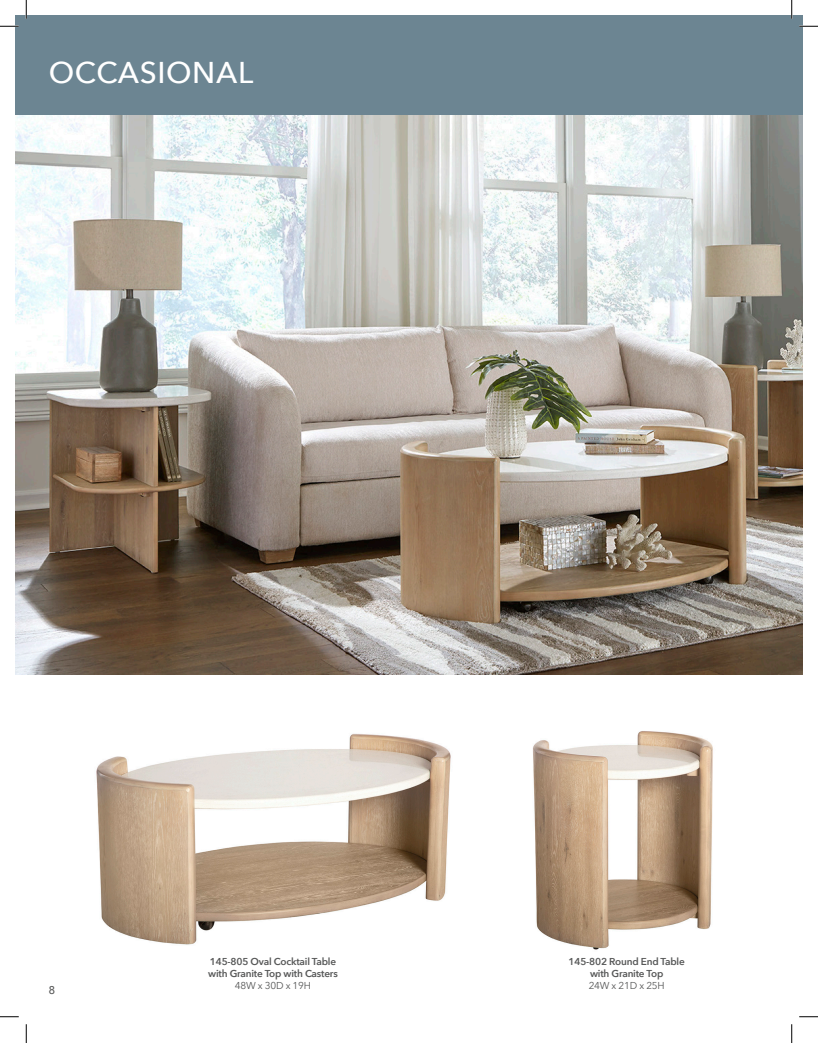
<style>
.page{position:relative;width:818px;height:1043px;background:#fff}
.page>*{position:absolute;margin:0;border:0;box-sizing:border-box;transform-origin:0 0}
.t1{font:500 30px "Avenir Next";letter-spacing:.02em;color:#fff}
.t2{font:500 11.25px "Avenir";color:#575858}
.t3{font:600 10px/11.2px "Avenir Next";letter-spacing:-.02em;color:#575858}
.t4{font:10px "Avenir Next";letter-spacing:-.02em;color:#575858}
</style>
<div class="page">
<div style="left:16px;top:16px;width:786px;height:100px;background:#6c8592"></div>
<img style="left:15px;top:115px;width:787px;height:559px">
<img style="left:533px;top:731px;width:180px;height:219px">
<img style="left:96px;top:733px;width:355px;height:212px">
<svg style="left:0;top:25px;width:19px;height:2px"></svg>
<svg style="left:799px;top:25px;width:19px;height:2px"></svg>
<svg style="left:0;top:1016px;width:19px;height:1px"></svg>
<svg style="left:799px;top:1016px;width:19px;height:1px"></svg>
<svg style="left:25px;top:0;width:2px;height:19px"></svg>
<svg style="left:25px;top:1024px;width:2px;height:18px"></svg>
<svg style="left:790px;top:0;width:2px;height:19px"></svg>
<svg style="left:791px;top:1024px;width:1px;height:18px"></svg>
<p class="t1" style="left:49px;top:47px;width:206px">OCCASIONAL</p>
<p class="t2" style="left:49px;top:980px;width:8px">8</p>
<p class="t3" style="left:208px;top:956px;width:131px">145-805 Oval Cocktail Table with Granite Top with Casters</p>
<p class="t4" style="left:235px;top:976px;width:78px">48W x 30D x 19H</p>
<p class="t3" style="left:568px;top:956px;width:118px">145-802 Round End Table</p>
<p class="t3" style="left:590px;top:967px;width:75px">with Granite Top</p>
<p class="t4" style="left:588px;top:976px;width:78px">24W x 21D x 25H</p>
</div>
